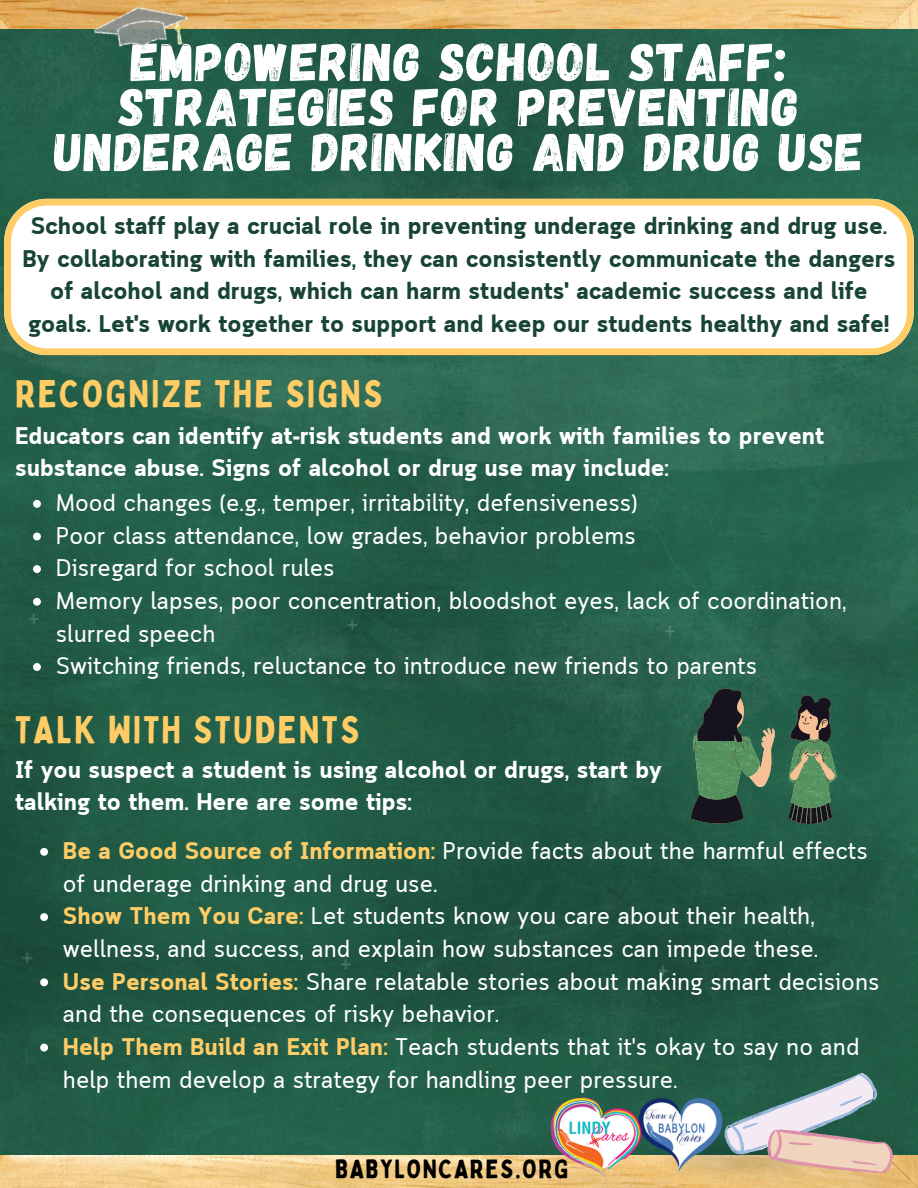
<style>
.page{position:relative;width:918px;height:1188px;background:#fff}
.page>*{position:absolute;margin:0;border:0;box-sizing:border-box;transform-origin:0 0}
.t1{font:54px/45px "Gagalin";letter-spacing:.02em;color:#fff;text-align:center}
.t2{font:37.95px "Bobby Jones";letter-spacing:.06em;color:#fc6}
.t3{font:25.95px "Bobby Jones";letter-spacing:.06em;color:#000}
.t4{font:24px/32.7px "Cloud";color:#fff}
.t5{font:700 24px/32.7px "Cloud";color:#184434;text-align:center}
.t6{font:700 24px/32.7px "Cloud";color:#fff}
.s1{font-weight:700;color:#fc6}
</style>
<div class="page">
<img style="left:0;top:29px;width:918px;height:1126px">
<img style="left:0;top:0;width:918px;height:29px">
<img style="left:0;top:1155px;width:918px;height:33px">
<img style="left:92px;top:1px;width:99px;height:55px">
<img style="left:650px;top:1062px;width:187px;height:126px">
<svg style="left:724px;top:1073px;width:169px;height:100px"></svg>
<svg style="left:4px;top:199px;width:909px;height:156px"></svg>
<img style="left:643px;top:1094px;width:82px;height:79px">
<img style="left:547px;top:1090px;width:96px;height:96px">
<svg style="left:691px;top:686px;width:146px;height:144px"></svg>
<svg style="left:33px;top:500px;width:8px;height:8px"></svg>
<svg style="left:33px;top:533px;width:8px;height:7px"></svg>
<svg style="left:33px;top:565px;width:8px;height:8px"></svg>
<svg style="left:33px;top:598px;width:8px;height:8px"></svg>
<svg style="left:33px;top:663px;width:8px;height:8px"></svg>
<svg style="left:40px;top:848px;width:8px;height:8px"></svg>
<svg style="left:40px;top:913px;width:8px;height:8px"></svg>
<svg style="left:40px;top:978px;width:8px;height:8px"></svg>
<svg style="left:40px;top:1044px;width:8px;height:8px"></svg>
<p class="t1" style="left:55px;top:37px;width:810px">EMPOWERING SCHOOL STAFF:<br>STRATEGIES FOR PREVENTING<br>UNDERAGE DRINKING AND DRUG USE</p>
<h4 class="t5" style="left:22px;top:212px;width:875px">School staff play a crucial role in preventing underage drinking and drug use.<br>By collaborating with families, they can consistently communicate the dangers of alcohol and drugs, which can harm students' academic success and life goals. Let's work together to support and keep our students healthy and safe!</h4>
<h2 class="t2" style="left:15px;top:370px;width:369px">RECOGNIZE THE SIGNS</h2>
<p class="t6" style="left:15px;top:421px;width:811px">Educators can identify at-risk students and work with families to prevent substance abuse. Signs of alcohol or drug use may include:</p>
<p class="t4" style="left:56px;top:489px;width:584px">Mood changes (e.g., temper, irritability, defensiveness)</p>
<p class="t4" style="left:56px;top:521px;width:581px">Poor class attendance, low grades, behavior problems</p>
<p class="t4" style="left:56px;top:554px;width:280px">Disregard for school rules</p>
<p class="t4" style="left:56px;top:587px;width:792px">Memory lapses, poor concentration, bloodshot eyes, lack of coordination, slurred speech</p>
<p class="t4" style="left:56px;top:652px;width:703px">Switching friends, reluctance to introduce new friends to parents</p>
<h2 class="t2" style="left:15px;top:705px;width:346px">TALK WITH STUDENTS</h2>
<h4 class="t6" style="left:15px;top:755px;width:649px">If you suspect a student is using alcohol or drugs, start by talking to them. Here are some tips:</h4>
<p class="t4" style="left:63px;top:837px;width:806px"><span class="s1">Be a Good Source of Information:</span> Provide facts about the harmful effects of underage drinking and drug use.</p>
<p class="t4" style="left:63px;top:902px;width:757px"><span class="s1">Show Them You Care:</span> Let students know you care about their health, wellness, and success, and explain how substances can impede these.</p>
<p class="t4" style="left:63px;top:967px;width:818px"><span class="s1">Use Personal Stories:</span> Share relatable stories about making smart decisions and the consequences of risky behavior.</p>
<p class="t4" style="left:63px;top:1032px;width:798px"><span class="s1">Help Them Build an Exit Plan:</span> Teach students that it's okay to say no and help them develop a strategy for handling peer pressure.</p>
<p class="t3" style="left:335px;top:1153px;width:235px">BABYLONCARES.ORG</p>
</div>
